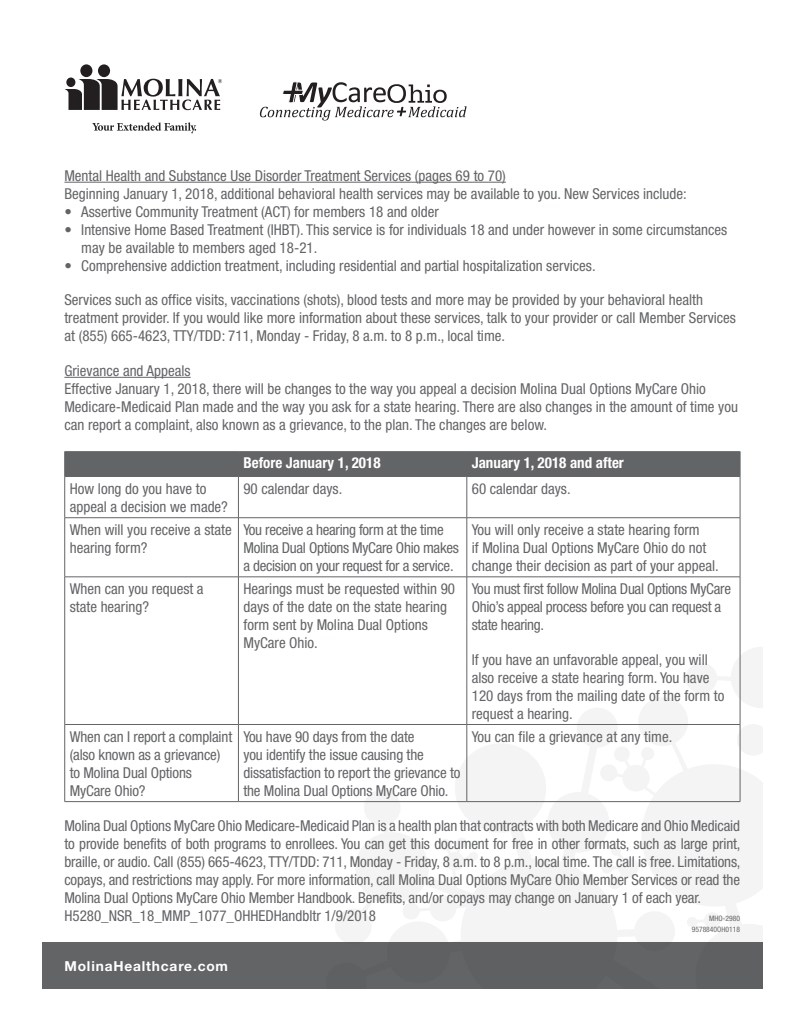
<style>
.page{position:relative;width:804px;height:1029px;background:#fff}
.page>*{position:absolute;margin:0;border:0;box-sizing:border-box;transform-origin:0 0}
.Body-Minion{font:condensed 15px/18px "Helvetica Neue";color:#636466}
.Body-Minion-2{font:condensed 15px/18px "Helvetica Neue";letter-spacing:-.02em;color:#636466}
.Body-Minion-3{font:700 condensed 15px "Helvetica Neue";color:#fff}
.t1{font:700 13.75px "Helvetica Neue";letter-spacing:.06em;color:#fff}
.Part_Number{font:condensed 7.5px "Helvetica Neue";color:#636466}
</style>
<div class="page">
<div style="left:42px;top:942px;width:720px;height:46px;background:#636466"></div>
<svg style="left:323px;top:612px;width:439px;height:330px"></svg>
<svg style="left:92px;top:122px;width:104px;height:11px"></svg>
<div style="left:98px;top:64px;width:12px;height:13px;background:#231f20;border-radius:50%"></div>
<div style="left:80px;top:64px;width:12px;height:13px;background:#231f20;border-radius:50%"></div>
<svg style="left:65px;top:79px;width:157px;height:31px"></svg>
<div style="left:66px;top:77px;width:9px;height:10px;background:#231f20;border-radius:50%"></div>
<hr style="left:64px;top:182px;width:441px;height:1px;background:#636466">
<hr style="left:64px;top:377px;width:127px;height:1px;background:#636466">
<hr style="left:64px;top:476px;width:1px;height:41px;background:#636466">
<hr style="left:238px;top:476px;width:1px;height:41px;background:#636466">
<hr style="left:466px;top:476px;width:1px;height:41px;background:#636466">
<hr style="left:739px;top:476px;width:1px;height:41px;background:#636466">
<hr style="left:65px;top:517px;width:173px;height:1px;background:#636466">
<hr style="left:64px;top:518px;width:1px;height:58px;background:#636466">
<hr style="left:238px;top:517px;width:228px;height:1px;background:#636466">
<hr style="left:238px;top:518px;width:1px;height:58px;background:#636466">
<hr style="left:466px;top:517px;width:274px;height:1px;background:#636466">
<hr style="left:466px;top:518px;width:1px;height:58px;background:#636466">
<hr style="left:739px;top:518px;width:1px;height:58px;background:#636466">
<hr style="left:65px;top:576px;width:173px;height:1px;background:#636466">
<hr style="left:64px;top:577px;width:1px;height:147px;background:#636466">
<hr style="left:238px;top:576px;width:228px;height:1px;background:#636466">
<hr style="left:238px;top:577px;width:1px;height:147px;background:#636466">
<hr style="left:466px;top:576px;width:274px;height:1px;background:#636466">
<hr style="left:466px;top:577px;width:1px;height:147px;background:#636466">
<hr style="left:739px;top:577px;width:1px;height:147px;background:#636466">
<hr style="left:65px;top:724px;width:173px;height:1px;background:#636466">
<hr style="left:64px;top:724px;width:1px;height:77px;background:#636466">
<hr style="left:238px;top:724px;width:228px;height:1px;background:#636466">
<hr style="left:238px;top:724px;width:1px;height:77px;background:#636466">
<hr style="left:466px;top:724px;width:274px;height:1px;background:#636466">
<hr style="left:466px;top:724px;width:1px;height:77px;background:#636466">
<hr style="left:739px;top:724px;width:1px;height:77px;background:#636466">
<hr style="left:65px;top:801px;width:173px;height:1px;background:#636466">
<hr style="left:238px;top:801px;width:228px;height:1px;background:#636466">
<hr style="left:466px;top:801px;width:274px;height:1px;background:#636466">
<div style="left:64px;top:451px;width:676px;height:25px;background:#636466"></div>
<hr style="left:64px;top:476px;width:174px;height:1px;background:#636466">
<hr style="left:238px;top:476px;width:228px;height:1px;background:#636466">
<hr style="left:466px;top:476px;width:274px;height:1px;background:#636466">
<svg style="left:260px;top:81px;width:206px;height:39px"></svg>
<p class="Body-Minion" style="left:64px;top:166px;width:443px">Mental Health and Substance Use Disorder Treatment Services (pages 69 to 70)</p>
<p class="Body-Minion" style="left:64px;top:184px;width:623px">Beginning January 1, 2018, additional behavioral health services may be available to you. New Services include:</p>
<p class="Body-Minion" style="left:64px;top:202px;width:376px">• Assertive Community Treatment (ACT) for members 18 and older</p>
<p class="Body-Minion" style="left:81px;top:220px;width:647px;text-indent:-17px">• Intensive Home Based Treatment (IHBT). This service is for individuals 18 and under however in some circumstances may be available to members aged 18-21.</p>
<p class="Body-Minion" style="left:64px;top:256px;width:532px">• Comprehensive addiction treatment, including residential and partial hospitalization services.</p>
<p class="Body-Minion" style="left:64px;top:291px;width:673px">Services such as office visits, vaccinations (shots), blood tests and more may be provided by your behavioral health treatment provider. If you would like more information about these services, talk to your provider or call Member Services at (855) 665-4623, TTY/TDD: 711, Monday - Friday, 8 a.m. to 8 p.m., local time.</p>
<p class="Body-Minion" style="left:64px;top:361px;width:128px">Grievance and Appeals</p>
<p class="Body-Minion" style="left:64px;top:379px;width:674px">Effective January 1, 2018, there will be changes to the way you appeal a decision Molina Dual Options MyCare Ohio<br>Medicare-Medicaid Plan made and the way you ask for a state hearing. There are also changes in the amount of time you can report a complaint, also known as a grievance, to the plan. The changes are below.</p>
<p class="Body-Minion-3" style="left:243px;top:454px;width:139px">Before January 1, 2018</p>
<p class="Body-Minion-3" style="left:471px;top:454px;width:153px">January 1, 2018 and after</p>
<p class="Body-Minion" style="left:70px;top:479px;width:160px">How long do you have to appeal a decision we made?</p>
<p class="Body-Minion" style="left:243px;top:479px;width:100px">90 calendar days.</p>
<p class="Body-Minion" style="left:471px;top:479px;width:100px">60 calendar days.</p>
<p class="Body-Minion" style="left:70px;top:520px;width:163px">When will you receive a state hearing form?</p>
<p class="Body-Minion-2" style="left:243px;top:520px;width:217px">You receive a hearing form at the time<br>Molina Dual Options MyCare Ohio makes a decision on your request for a service.</p>
<p class="Body-Minion" style="left:471px;top:520px;width:248px">You will only receive a state hearing form<br>if Molina Dual Options MyCare Ohio do not change their decision as part of your appeal.</p>
<p class="Body-Minion" style="left:70px;top:580px;width:135px">When can you request a state hearing?</p>
<p class="Body-Minion" style="left:243px;top:580px;width:213px">Hearings must be requested within 90 days of the date on the state hearing form sent by Molina Dual Options<br>MyCare Ohio.</p>
<p class="Body-Minion-2" style="left:471px;top:580px;width:260px">You must first follow Molina Dual Options MyCare<br>Ohio’s appeal process before you can request a state hearing.</p>
<p class="Body-Minion" style="left:471px;top:650px;width:254px">If you have an unfavorable appeal, you will also receive a state hearing form. You have 120 days from the mailing date of the form to request a hearing.</p>
<p class="Body-Minion" style="left:70px;top:727px;width:164px">When can I report a complaint (also known as a grievance) to Molina Dual Options<br>MyCare Ohio?</p>
<p class="Body-Minion" style="left:243px;top:727px;width:218px">You have 90 days from the date<br>you identify the issue causing the dissatisfaction to report the grievance to the Molina Dual Options MyCare Ohio.</p>
<p class="Body-Minion" style="left:471px;top:727px;width:202px">You can file a grievance at any time.</p>
<p class="Body-Minion" style="left:64px;top:816px;width:677px;text-align:justify">Molina Dual Options MyCare Ohio Medicare-Medicaid Plan is a health plan that contracts with both Medicare and Ohio Medicaid to provide benefits of both programs to enrollees. You can get this document for free in other formats, such as large print, braille, or audio. Call (855) 665-4623, TTY/TDD: 711, Monday - Friday, 8 a.m. to 8 p.m., local time. The call is free. Limitations, copays, and restrictions may apply. For more information, call Molina Dual Options MyCare Ohio Member Services or read the Molina Dual Options MyCare Ohio Member Handbook. Benefits, and/or copays may change on January 1 of each year.</p>
<p class="Body-Minion" style="left:64px;top:906px;width:313px">H5280_NSR_18_MMP_1077_OHHEDHandbltr 1/9/2018</p>
<p class="Part_Number" style="left:709px;top:913px;width:32px">MHO-2980</p>
<p class="Part_Number" style="left:691px;top:924px;width:50px">9578840OH0118</p>
<p class="t1" style="left:64px;top:957px;width:165px">MolinaHealthcare.com</p>
</div>
